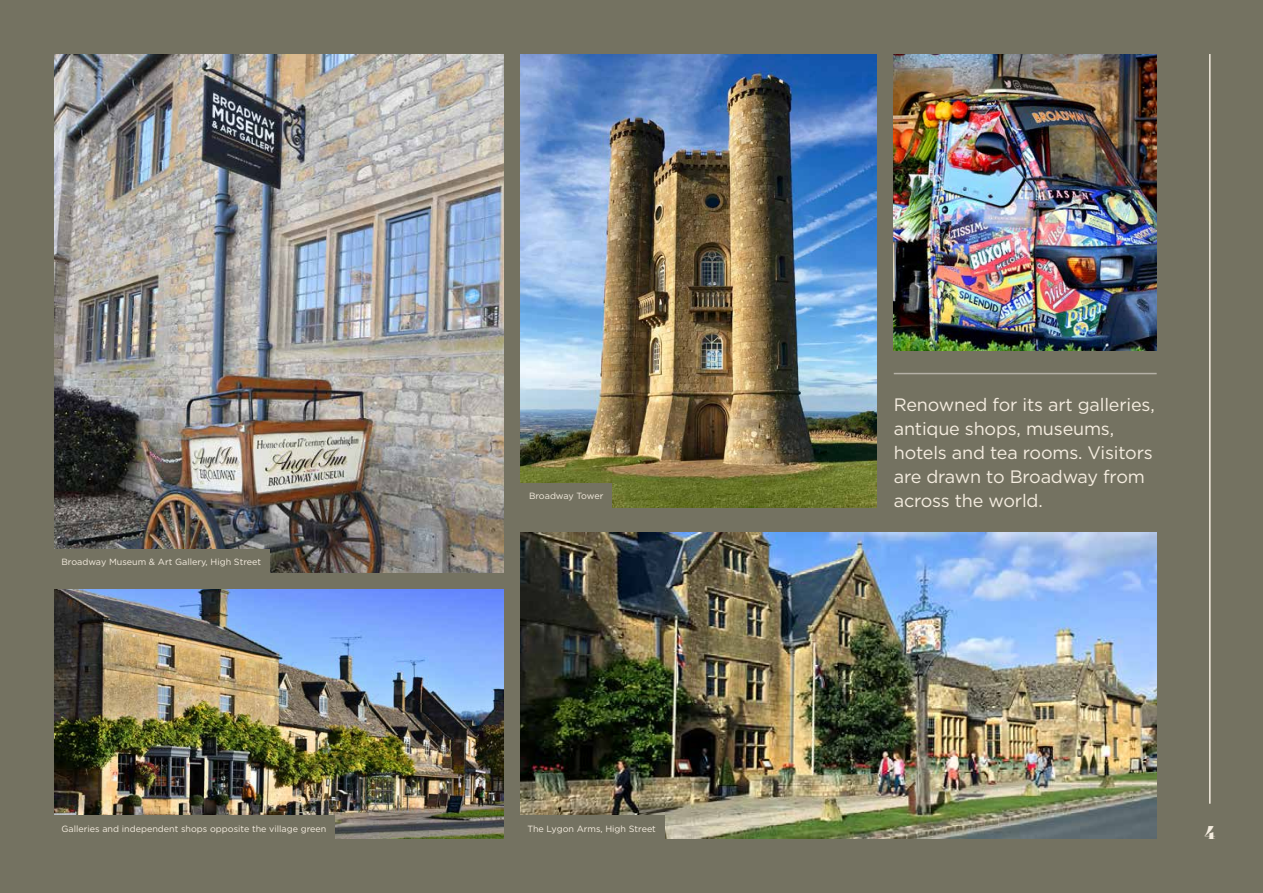
<style>
.page{position:relative;width:1263px;height:893px;background:#747261}
.page>*{position:absolute;margin:0;border:0;box-sizing:border-box;transform-origin:0 0}
.t1{font:18px/24px "Gotham";letter-spacing:-.01em;color:#f5ede0}
.t2{font:18px "Bely Display";color:#f5ede0}
.t3{font:9px "Gotham";color:#f5ede0}
.t4{font:9px "Gotham";letter-spacing:-.02em;color:#f5ede0}
</style>
<div class="page">
<hr style="left:1209px;top:54px;width:1px;height:750px;background:#f5ede0">
<img style="left:54px;top:54px;width:449px;height:519px">
<img style="left:520px;top:533px;width:637px;height:306px">
<img style="left:520px;top:54px;width:357px;height:453px">
<img style="left:894px;top:54px;width:263px;height:296px">
<img style="left:54px;top:590px;width:449px;height:249px">
<hr style="left:894px;top:373px;width:263px;height:1px;background:#b5b1a7">
<div style="left:520px;top:483px;width:92px;height:24px;background:#747261"></div>
<div style="left:53px;top:549px;width:217px;height:25px;background:#747261"></div>
<div style="left:519px;top:816px;width:145px;height:24px;background:#747261"></div>
<div style="left:53px;top:816px;width:282px;height:24px;background:#747261"></div>
<p class="t3" style="left:61px;top:556px;width:201px">Broadway Museum &amp; Art Gallery, High Street</p>
<p class="t4" style="left:529px;top:490px;width:76px">Broadway Tower</p>
<p class="t3" style="left:61px;top:823px;width:267px">Galleries and independent shops opposite the village green</p>
<p class="t3" style="left:527px;top:823px;width:130px">The Lygon Arms, High Street</p>
<p class="t1" style="left:894px;top:393px;width:262px">Renowned for its art galleries, antique shops, museums, hotels and tea rooms. Visitors are drawn to Broadway from across the world.</p>
<p class="t2" style="left:1204px;top:818px;width:12px">4</p>
</div>
